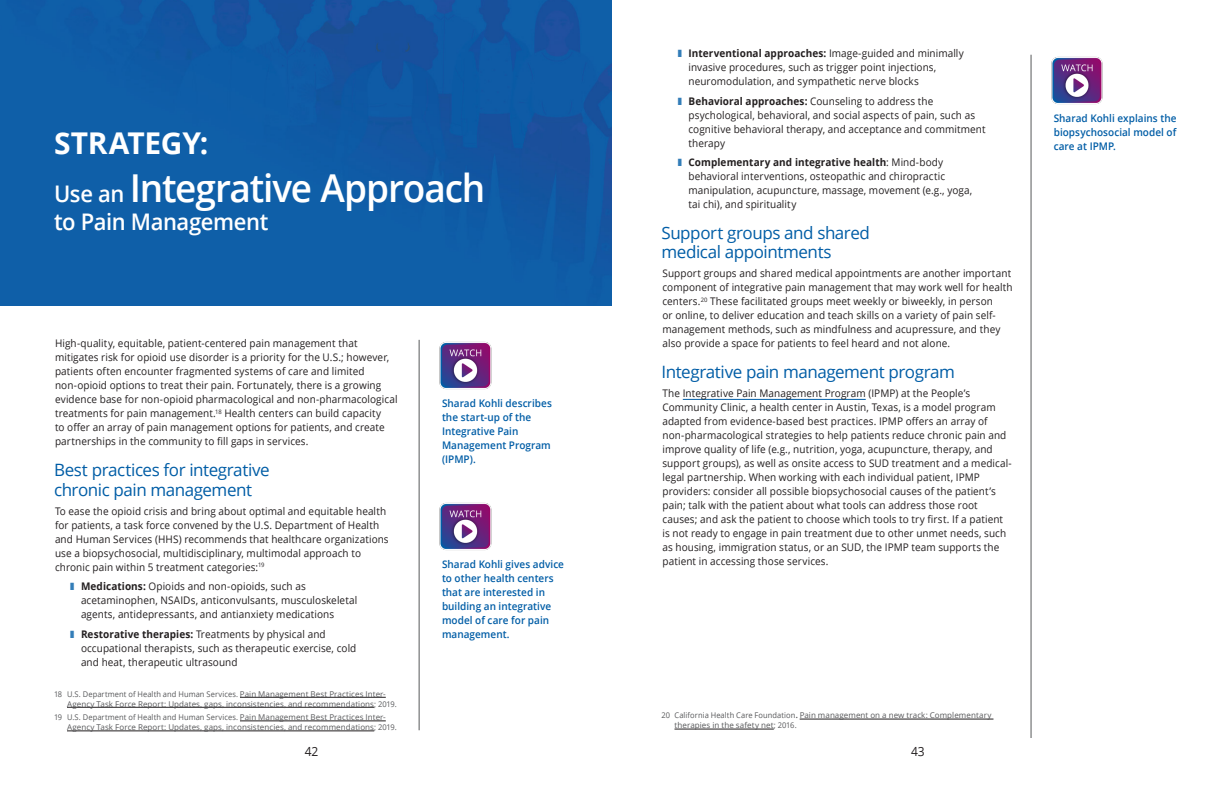
<style>
.page{position:relative;width:1224px;height:792px;background:#fff}
.page>*{position:absolute;margin:0;border:0;box-sizing:border-box;transform-origin:0 0}
.Strategy_Title{font:600 38.5px "Open Sans";letter-spacing:-.035em;color:#fff;scale:.96 1}
.Strategy_Title-2{font:700 30px "Open Sans";letter-spacing:-.015em;color:#fff}
.Strategy_Title-3{font:600 22.9px "Open Sans";letter-spacing:-.02em;color:#fff;scale:.96 1}
.SH_1{font:17px/19.5px "Open Sans";letter-spacing:-.025em;color:#005da6}
.TOC_Strategy_Title{font:12.6px "Open Sans";color:#231f20;scale:.95 1}
.Section_body_copy{font:10.5px/14px "Open Sans";letter-spacing:.01em;color:#231f20;scale:.95 1}
.video_blurb{font:600 10.5px/14px "Open Sans";color:#005da6;scale:.95 1}
.footnote{font:8px/10px "Open Sans";letter-spacing:.01em;color:#57585a}
.footnote-2{font:7.9px "Open Sans";letter-spacing:.01em;color:#57585a;scale:.95 1}
.s1{font-size:22.9px}
.s2{color:#337db8}
.s3{font-weight:700}
.s4{font-size:8px}
.s5{font-size:7.9px}
.s6{font-weight:700;font-size:7.9px}
</style>
<div class="page">
<hr style="left:1031px;top:55px;width:1px;height:683px;background:#57585a">
<hr style="left:419px;top:340px;width:1px;height:390px;background:#57585a">
<hr style="left:240px;top:697px;width:146px;height:1px;background:#231f20">
<hr style="left:67px;top:707px;width:307px;height:1px;background:#231f20">
<hr style="left:240px;top:721px;width:146px;height:1px;background:#231f20">
<hr style="left:67px;top:731px;width:307px;height:1px;background:#231f20">
<img style="left:0;top:0;width:612px;height:306px">
<img style="left:439px;top:341px;width:53px;height:49px">
<img style="left:439px;top:502px;width:53px;height:49px">
<hr style="left:683px;top:399px;width:183px;height:1px;background:#005da6">
<hr style="left:800px;top:719px;width:193px;height:1px;background:#231f20">
<hr style="left:674px;top:729px;width:100px;height:1px;background:#231f20">
<img style="left:1051px;top:56px;width:52px;height:49px">
<p class="Strategy_Title-2" style="left:54px;top:122px;width:156px">STRATEGY:</p>
<p class="Strategy_Title" style="left:54px;top:161px;width:451px"><span class="s1">Use an</span> Integrative Approach</p>
<p class="Strategy_Title-3" style="left:54px;top:206px;width:225px">to Pain Management</p>
<p class="Section_body_copy" style="left:55px;top:336px;width:362px">High-quality, equitable, patient-centered pain management that mitigates risk for opioid use disorder is a priority for the U.S.; however, patients often encounter fragmented systems of care and limited non-opioid options to treat their pain. Fortunately, there is a growing evidence base for non-opioid pharmacological and non-pharmacological treatments for pain management.<sup>18</sup> Health centers can build capacity<br>to offer an array of pain management options for patients, and create partnerships in the community to fill gaps in services.</p>
<p class="SH_1" style="left:54px;top:460px;width:217px">Best practices for integrative chronic pain management</p>
<p class="Section_body_copy" style="left:55px;top:504px;width:353px">To ease the opioid crisis and bring about optimal and equitable health for patients, a task force convened by the U.S. Department of Health and Human Services (HHS) recommends that healthcare organizations use a biopsychosocial, multidisciplinary, multimodal approach to chronic pain within 5 treatment categories:<sup>19</sup></p>
<p class="Section_body_copy" style="left:81px;top:579px;width:292px;text-indent:-11px"><span class="s2">❚</span> <span class="s3">Medications:</span> Opioids and non-opioids, such as acetaminophen, NSAIDs, anticonvulsants, musculoskeletal agents, antidepressants, and antianxiety medications</p>
<p class="Section_body_copy" style="left:81px;top:627px;width:291px;text-indent:-11px"><span class="s2">❚</span> <span class="s3">Restorative therapies:</span> Treatments by physical and occupational therapists, such as therapeutic exercise, cold and heat, therapeutic ultrasound</p>
<p class="footnote-2" style="left:54px;top:688px;width:351px">18 U.S. Department of Health and Human Services. <span class="s4">Pain Management Best Practices Inter-</span></p>
<p class="footnote" style="left:67px;top:699px;width:331px">Agency Task Force Report: Updates, gaps, inconsistencies, and recommendations<span class="s5">; 2019.</span></p>
<p class="footnote-2" style="left:54px;top:712px;width:351px">19 U.S. Department of Health and Human Services. <span class="s4">Pain Management Best Practices Inter-</span></p>
<p class="footnote" style="left:67px;top:722px;width:331px">Agency Task Force Report: Updates, gaps, inconsistencies, and recommendations<span class="s5">; 2019.</span></p>
<p class="video_blurb" style="left:442px;top:396px;width:117px">Sharad Kohli describes the start-up of the<br>Integrative Pain<br>Management Program (IPMP).</p>
<p class="video_blurb" style="left:442px;top:557px;width:130px">Sharad Kohli gives advice to other health centers that are interested in building an integrative model of care for pain management.</p>
<p class="Section_body_copy" style="left:688px;top:46px;width:291px;text-indent:-11px"><span class="s2">❚</span> <span class="s3">Interventional approaches:</span> Image-guided and minimally invasive procedures, such as trigger point injections, neuromodulation, and sympathetic nerve blocks</p>
<p class="Section_body_copy" style="left:688px;top:93px;width:314px;text-indent:-11px"><span class="s2">❚</span> <span class="s3">Behavioral approaches:</span> Counseling to address the psychological, behavioral, and social aspects of pain, such as cognitive behavioral therapy, and acceptance and commitment therapy</p>
<p class="Section_body_copy" style="left:688px;top:155px;width:300px;text-indent:-11px"><span class="s2">❚</span> <span class="s3">Complementary and integrative health</span>: Mind-body behavioral interventions, osteopathic and chiropractic manipulation, acupuncture, massage, movement (e.g., yoga, tai chi), and spirituality</p>
<p class="SH_1" style="left:662px;top:222px;width:210px">Support groups and shared medical appointments</p>
<p class="Section_body_copy" style="left:662px;top:266px;width:370px">Support groups and shared medical appointments are another important component of integrative pain management that may work well for health centers.<sup>20</sup> These facilitated groups meet weekly or biweekly, in person<br>or online, to deliver education and teach skills on a variety of pain self&shy;management methods, such as mindfulness and acupressure, and they also provide a space for patients to feel heard and not alone.</p>
<p class="SH_1" style="left:662px;top:362px;width:295px">Integrative pain management program</p>
<p class="Section_body_copy" style="left:662px;top:386px;width:369px">The Integrative Pain Management Program (IPMP) at the People’s Community Clinic, a health center in Austin, Texas, is a model program adapted from evidence-based best practices. IPMP offers an array of non-pharmacological strategies to help patients reduce chronic pain and improve quality of life (e.g., nutrition, yoga, acupuncture, therapy, and support groups), as well as onsite access to SUD treatment and a medical&shy;legal partnership. When working with each individual patient, IPMP providers: consider all possible biopsychosocial causes of the patient’s pain; talk with the patient about what tools can address those root causes; and ask the patient to choose which tools to try first. If a patient is not ready to engage in pain treatment due to other unmet needs, such as housing, immigration status, or an SUD, the IPMP team supports the patient in accessing those services.</p>
<p class="footnote" style="left:674px;top:710px;width:318px;text-indent:-13px"><span class="s5">20 California Health Care Foundation</span><span class="s6">.</span> Pain management on a new track: Complementary therapies in the safety net<span class="s5">; 2016.</span></p>
<p class="TOC_Strategy_Title" style="left:305px;top:743px;width:16px">42</p>
<p class="TOC_Strategy_Title" style="left:911px;top:743px;width:16px">43</p>
<p class="video_blurb" style="left:1054px;top:111px;width:131px;text-align:justify">Sharad Kohli explains the biopsychosocial model of care at IPMP.</p>
</div>
